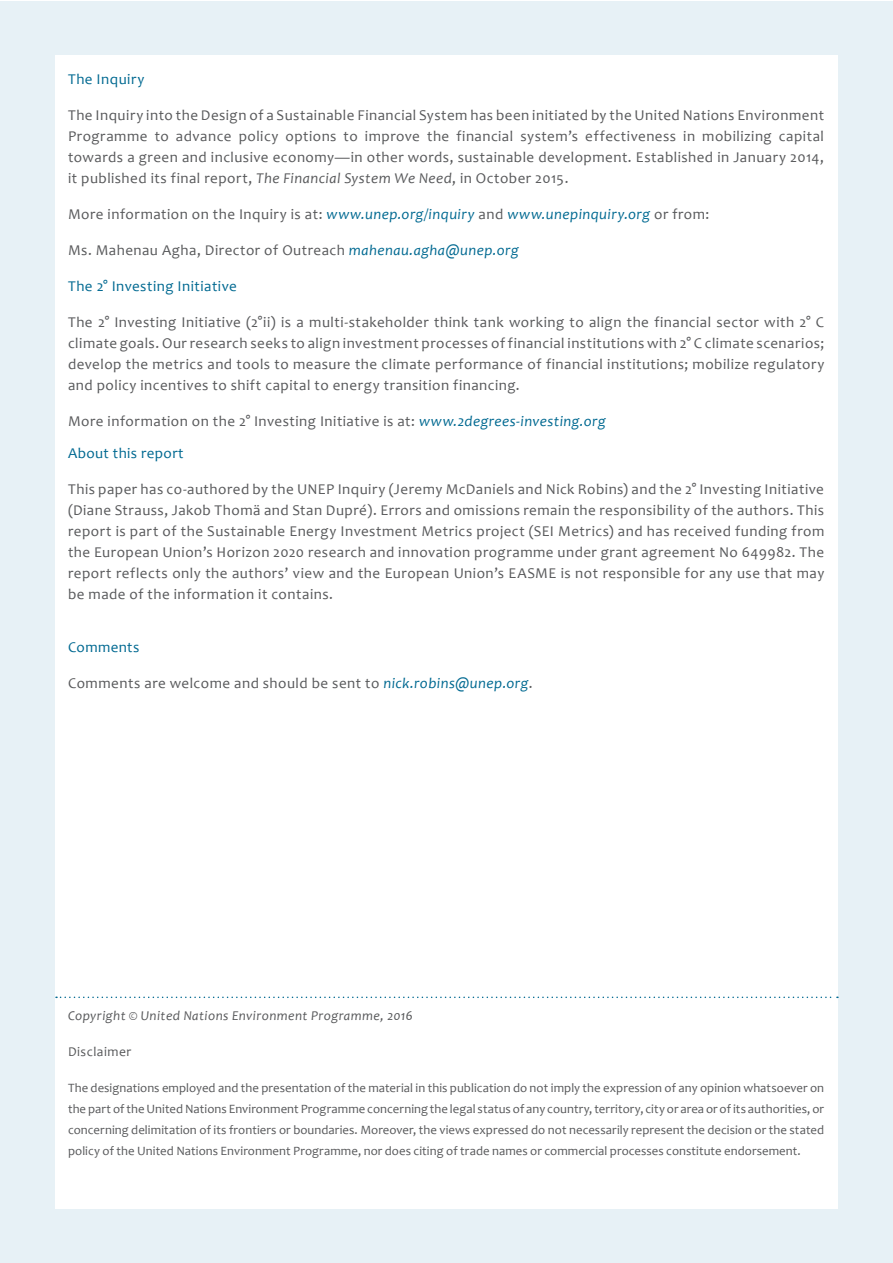
<style>
.page{position:relative;width:893px;height:1263px;background:#fff}
.page>*{position:absolute;margin:0;border:0;box-sizing:border-box;transform-origin:0 0}
.t1{font:15px/21px "Candara";letter-spacing:.035em;color:#58595b;text-align:justify}
.t2{font:15px "Candara";letter-spacing:.035em;color:#006991}
.t3{font:italic 13.5px "Candara";letter-spacing:.03em;color:#58595b}
.t4{font:13.5px "Candara";letter-spacing:.035em;color:#58595b}
.t5{font:12.75px/21px "Candara";letter-spacing:.005em;color:#58595b;text-align:justify}
.s1{font-style:italic}
.s2{font-style:italic;color:#006991}
.s3{color:#006991}
</style>
<div class="page">
<div style="left:0;top:1px;width:892px;height:1262px;background:#e7f1f6"></div>
<div style="left:55px;top:55px;width:783px;height:1154px;background:#fff"></div>
<svg style="left:56px;top:996px;width:782px;height:2px"></svg>
<p class="t2" style="left:68px;top:73px;width:78px">The Inquiry</p>
<p class="t1" style="left:68px;top:106px;width:757px">The Inquiry into the Design of a Sustainable Financial System has been initiated by the United Nations Environment Programme to advance policy options to improve the financial system’s effectiveness in mobilizing capital towards a green and inclusive economy—in other words, sustainable development. Established in January 2014, it published its final report, <span class="s1">The Financial System We Need</span>, in October 2015.</p>
<p class="t1" style="left:68px;top:205px;width:643px">More information on the Inquiry is at: <span class="s2">www.unep.org/inquiry</span> and <span class="s2">www.unepinquiry.org</span> or from:</p>
<p class="t1" style="left:68px;top:241px;width:452px">Ms. Mahenau Agha, Director of Outreach <span class="s2">mahenau.agha@unep.org</span></p>
<p class="t2" style="left:68px;top:280px;width:170px">The 2° Investing Initiative</p>
<p class="t1" style="left:68px;top:313px;width:758px">The 2° Investing Initiative (2°ii) is a multi-stakeholder think tank working to align the financial sector with 2° C climate goals. Our research seeks to align investment processes of financial institutions with 2° C climate scenarios; develop the metrics and tools to measure the climate performance of financial institutions; mobilize regulatory and policy incentives to shift capital to energy transition financing.</p>
<p class="t1" style="left:68px;top:406px;width:539px;line-height:32.2px">More information on the 2° Investing Initiative is at: <span class="s2">www.2degrees-investing.org<br></span><span class="s3">About this report</span></p>
<p class="t1" style="left:68px;top:480px;width:758px">This paper has co-authored by the UNEP Inquiry (Jeremy McDaniels and Nick Robins) and the 2° Investing Initiative (Diane Strauss, Jakob Thomä and Stan Dupré). Errors and omissions remain the responsibility of the authors. This report is part of the Sustainable Energy Investment Metrics project (SEI Metrics) and has received funding from the European Union’s Horizon 2020 research and innovation programme under grant agreement No 649982. The report reflects only the authors’ view and the European Union’s EASME is not responsible for any use that may be made of the information it contains.</p>
<p class="t2" style="left:68px;top:642px;width:73px">Comments</p>
<p class="t1" style="left:68px;top:675px;width:466px">Comments are welcome and should be sent to <span class="s2">nick.robins@unep.org</span>.</p>
<p class="t3" style="left:68px;top:1010px;width:346px">Copyright © United Nations Environment Programme, 2016</p>
<p class="t4" style="left:68px;top:1046px;width:65px">Disclaimer</p>
<p class="t5" style="left:68px;top:1079px;width:758px">The designations employed and the presentation of the material in this publication do not imply the expression of any opinion whatsoever on the part of the United Nations Environment Programme concerning the legal status of any country, territory, city or area or of its authorities, or concerning delimitation of its frontiers or boundaries. Moreover, the views expressed do not necessarily represent the decision or the stated policy of the United Nations Environment Programme, nor does citing of trade names or commercial processes constitute endorsement.</p>
</div>
